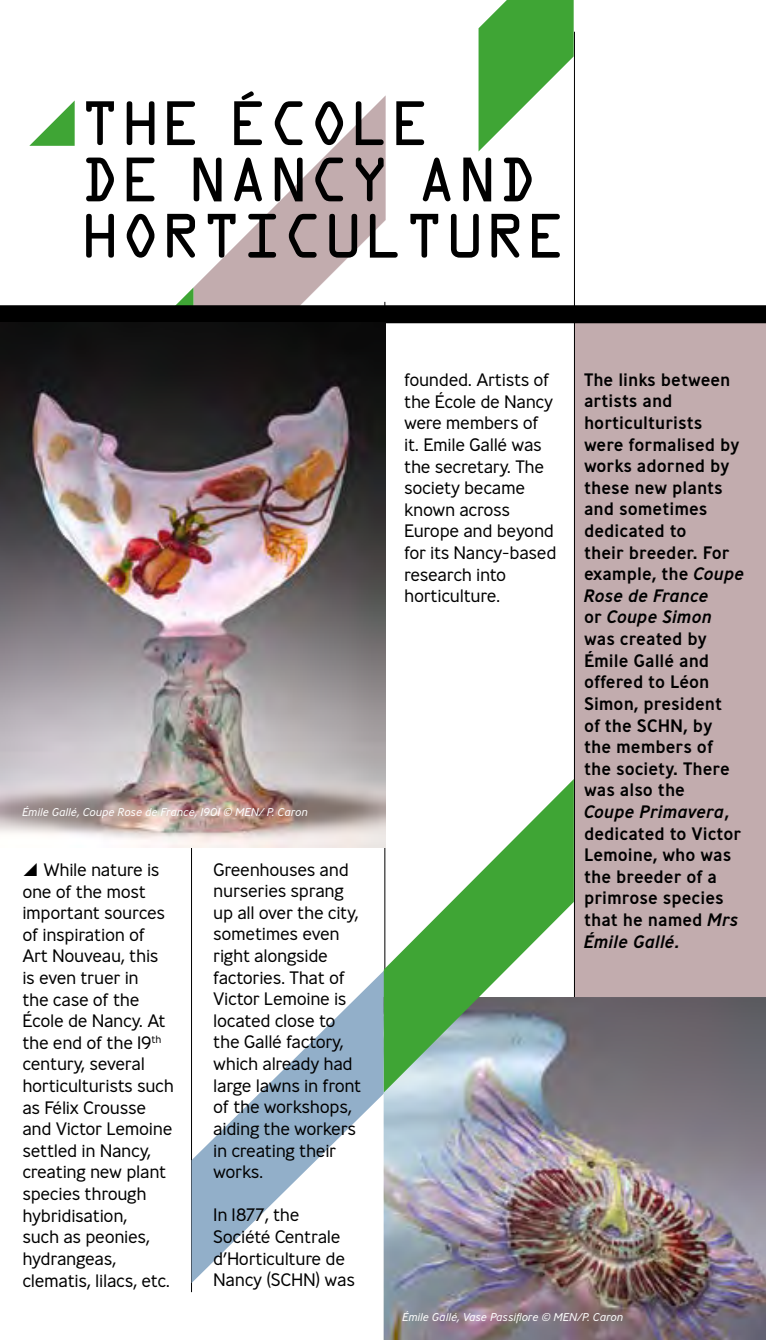
<style>
.page{position:relative;width:766px;height:1340px;background:#fff}
.page>*{position:absolute;margin:0;border:0;box-sizing:border-box;transform-origin:0 0}
.t1{font:56.25px/56.2px "OCRA Std";color:#000}
.t2{font:300 18px/21.6px "Ministry";letter-spacing:-.02em;color:#000}
.t3{font:500 18px/21.6px "Ministry";color:#000}
.t4{font:italic 300 11.25px "Ministry";color:#fff}
.s1{font-style:italic}
</style>
<div class="page">
<div style="left:574px;top:323px;width:191px;height:674px;background:#c2acae"></div>
<svg style="left:193px;top:96px;width:192px;height:209px"></svg>
<hr style="left:191px;top:317px;width:1px;height:975px;background:#000">
<hr style="left:384px;top:302px;width:1px;height:990px;background:#000">
<hr style="left:574px;top:32px;width:1px;height:1260px;background:#000">
<svg style="left:478px;top:0;width:95px;height:151px"></svg>
<svg style="left:176px;top:288px;width:17px;height:17px"></svg>
<div style="left:0;top:305px;width:765px;height:18px;background:#000"></div>
<svg style="left:29px;top:100px;width:46px;height:46px"></svg>
<svg style="left:191px;top:971px;width:192px;height:312px"></svg>
<svg style="left:765px;top:394px;width:1px;height:18px"></svg>
<img style="left:383px;top:997px;width:382px;height:342px">
<svg style="left:383px;top:779px;width:190px;height:313px"></svg>
<img style="left:0;top:322px;width:385px;height:525px">
<svg style="left:241px;top:91px;width:13px;height:9px"></svg>
<h1 class="t1" style="left:80px;top:100px;width:488px">THE ECOLE<br>DE NANCY AND<br>HORTICULTURE</h1>
<p class="t4" style="left:22px;top:805px;width:287px">Émile Gallé, Coupe Rose de France, 1901 © MEN/ P. Caron</p>
<p class="t2" style="left:22px;top:858px;width:153px;text-indent:21px">While nature is one of the most important sources of inspiration of<br>Art Nouveau, this is even truer in<br>the case of the<br>École de Nancy. At the end of the 19<sup>th </sup>century, several horticulturists such as Félix Crousse and Victor Lemoine settled in Nancy, creating new plant species through hybridisation,<br>such as peonies, hydrangeas, clematis, lilacs, etc.</p>
<p class="t2" style="left:213px;top:858px;width:150px">Greenhouses and nurseries sprang up all over the city, sometimes even right alongside factories. That of<br>Victor Lemoine is located close to the Gallé factory, which already had large lawns in front of the workshops, aiding the workers in creating their works.</p>
<p class="t2" style="left:213px;top:1203px;width:143px">In 1877, the<br>Société Centrale d’Horticulture de<br>Nancy (SCHN) was</p>
<p class="t2" style="left:404px;top:369px;width:154px">founded. Artists of the École de Nancy were members of it. Emile Gallé was the secretary. The society became known across<br>Europe and beyond for its Nancy-based research into horticulture.</p>
<p class="t3" style="left:584px;top:368px;width:162px">The links between artists and horticulturists were formalised by works adorned by these new plants and sometimes dedicated to<br>their breeder. For example, the <span class="s1">Coupe<br>Rose de France<br></span>or <span class="s1">Coupe Simon </span>was created by<br>Émile Gallé and offered to Léon<br>Simon, president<br>of the SCHN, by<br>the members of the society. There was also the<br><span class="s1">Coupe Primavera</span>, dedicated to Victor<br>Lemoine, who was the breeder of a primrose species that he named <span class="s1">Mrs<br>Émile Gallé.</span></p>
<p class="t4" style="left:402px;top:1310px;width:222px">Émile Gallé, Vase Passiflore © MEN/P. Caron</p>
</div>
